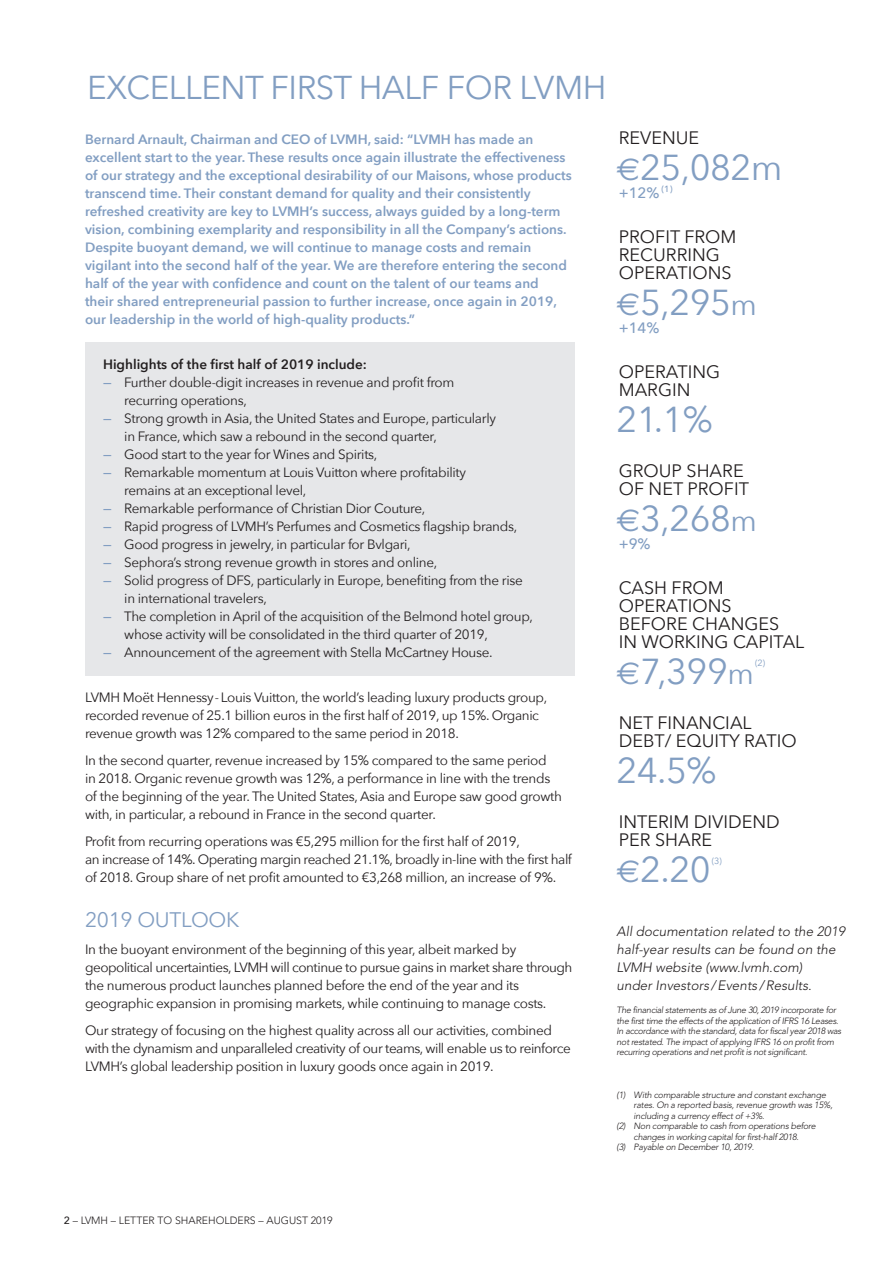
<style>
.page{position:relative;width:893px;height:1263px;background:#fff}
.page>*{position:absolute;margin:0;border:0;box-sizing:border-box;transform-origin:0 0}
.custom{font:36px "Avenir Next";letter-spacing:-.015em;color:#829ec2}
.t1{font:33px "Avenir Next";letter-spacing:-.015em;color:#829ec2}
.t2{font:21px "Avenir Next";letter-spacing:-.015em;color:#829ec2}
.custom-2{font:18px/18px "Avenir Next";color:#231f20}
.custom-3{font:500 15px "Avenir Next";color:#829ec2}
.custom-4{font:13.5px/18px "Avenir Next";letter-spacing:-.025em;color:#231f20}
.custom-5{font:600 13.5px/18px "Avenir Next";color:#829ec2}
.t3{font:300 13.5px/18px "Avenir";color:#231f20}
.t4{font:600 13.5px "Avenir Next";color:#231f20}
.t5{font:300 10.5px "Avenir";color:#231f20}
.t6{font:300 9px/10.5px "Avenir";letter-spacing:-.03em;color:#231f20}
.sup{font:9px "Avenir Next";color:#829ec2}
.sup-2{font:500 9px "Avenir Next";color:#829ec2}
.s1{font-weight:500;font-size:14.25px;color:#829ec2}
.s2{font-family:"Euro Sans";font-size:31.5px}
.s3{font-size:30px}
.s4{font-family:"Avenir Next";font-weight:500}
</style>
<div class="page">
<div style="left:85px;top:342px;width:489px;height:333px;background:#e6e7e9"></div>
<h2 class="t1" style="left:87px;top:60px;width:521px">EXCELLENT FIRST HALF FOR LVMH</h2>
<p class="custom-5" style="left:85px;top:130px;width:488px">Bernard Arnault, Chairman and CEO of LVMH, said: “LVMH has made an excellent start to the year. These results once again illustrate the effectiveness of our strategy and the exceptional desirability of our Maisons, whose products transcend time. Their constant demand for quality and their consistently refreshed creativity are key to LVMH’s success, always guided by a long-term vision, combining exemplarity and responsibility in all the Company’s actions.<br>Despite buoyant demand, we will continue to manage costs and remain vigilant into the second half of the year. We are therefore entering the second half of the year with confidence and count on the talent of our teams and<br>their shared entrepreneurial passion to further increase, once again in 2019, our leadership in the world of high-quality products.”</p>
<p class="t4" style="left:103px;top:353px;width:265px">Highlights of the first half of 2019 include:</p>
<p class="custom-4" style="left:124px;top:373px;width:332px;text-indent:-21px"><span class="s1">—</span> Further double-digit increases in revenue and profit from recurring operations,</p>
<p class="custom-4" style="left:124px;top:409px;width:373px;text-indent:-21px"><span class="s1">—</span> Strong growth in Asia, the United States and Europe, particularly in France, which saw a rebound in the second quarter,</p>
<p class="custom-4" style="left:103px;top:445px;width:276px"><span class="s1">—</span> Good start to the year for Wines and Spirits,</p>
<p class="custom-4" style="left:124px;top:463px;width:343px;text-indent:-21px"><span class="s1">—</span> Remarkable momentum at Louis Vuitton where profitability remains at an exceptional level,</p>
<p class="custom-4" style="left:103px;top:499px;width:324px"><span class="s1">—</span> Remarkable performance of Christian Dior Couture,</p>
<p class="custom-4" style="left:103px;top:517px;width:416px"><span class="s1">—</span> Rapid progress of LVMH’s Perfumes and Cosmetics flagship brands,</p>
<p class="custom-4" style="left:103px;top:535px;width:309px"><span class="s1">—</span> Good progress in jewelry, in particular for Bvlgari,</p>
<p class="custom-4" style="left:103px;top:553px;width:336px"><span class="s1">—</span> Sephora’s strong revenue growth in stores and online,</p>
<p class="custom-4" style="left:124px;top:571px;width:400px;text-indent:-21px"><span class="s1">—</span> Solid progress of DFS, particularly in Europe, benefiting from the rise in international travelers,</p>
<p class="custom-4" style="left:124px;top:607px;width:410px;text-indent:-21px"><span class="s1">—</span> The completion in April of the acquisition of the Belmond hotel group, whose activity will be consolidated in the third quarter of 2019,</p>
<p class="custom-4" style="left:103px;top:643px;width:391px"><span class="s1">—</span> Announcement of the agreement with Stella McCartney House.</p>
<p class="custom-4" style="left:85px;top:688px;width:464px">LVMH Moët Hennessy - Louis Vuitton, the world’s leading luxury products group, recorded revenue of 25.1 billion euros in the first half of 2019, up 15%. Organic revenue growth was 12% compared to the same period in 2018.</p>
<p class="custom-4" style="left:85px;top:751px;width:478px">In the second quarter, revenue increased by 15% compared to the same period<br>in 2018. Organic revenue growth was 12%, a performance in line with the trends of the beginning of the year. The United States, Asia and Europe saw good growth with, in particular, a rebound in France in the second quarter.</p>
<p class="custom-4" style="left:85px;top:832px;width:488px">Profit from recurring operations was €5,295 million for the first half of 2019,<br>an increase of 14%. Operating margin reached 21.1%, broadly in-line with the first half of 2018. Group share of net profit amounted to €3,268 million, an increase of 9%.</p>
<h3 class="t2" style="left:85px;top:902px;width:156px">2019 OUTLOOK</h3>
<p class="custom-4" style="left:85px;top:940px;width:489px">In the buoyant environment of the beginning of this year, albeit marked by geopolitical uncertainties, LVMH will continue to pursue gains in market share through the numerous product launches planned before the end of the year and its geographic expansion in promising markets, while continuing to manage costs.</p>
<p class="custom-4" style="left:85px;top:1021px;width:487px">Our strategy of focusing on the highest quality across all our activities, combined with the dynamism and unparalleled creativity of our teams, will enable us to reinforce<br>LVMH’s global leadership position in luxury goods once again in 2019.</p>
<p class="custom-2" style="left:619px;top:128px;width:82px">REVENUE</p>
<p class="custom" style="left:617px;top:137px;width:167px"><span class="s2">€</span>25,082m</p>
<p class="custom-3" style="left:619px;top:180px;width:42px">+12%</p>
<p class="sup-2" style="left:661px;top:181px;width:13px">(1)</p>
<p class="custom-2" style="left:619px;top:227px;width:119px">PROFIT FROM<br>RECURRING<br>OPERATIONS</p>
<p class="custom" style="left:617px;top:272px;width:142px"><span class="s2">€</span>5,295<span class="s3">m</span></p>
<p class="custom-3" style="left:619px;top:315px;width:42px">+14%</p>
<p class="custom-2" style="left:619px;top:362px;width:103px">OPERATING<br>MARGIN</p>
<p class="custom" style="left:617px;top:389px;width:98px">21.1%</p>
<p class="custom-2" style="left:619px;top:461px;width:132px">GROUP SHARE<br>OF NET PROFIT</p>
<p class="custom" style="left:617px;top:488px;width:142px"><span class="s2">€</span>3,268<span class="s3">m</span></p>
<p class="custom-3" style="left:619px;top:531px;width:33px">+ 9%</p>
<p class="custom-2" style="left:619px;top:578px;width:187px">CASH FROM<br>OPERATIONS<br>BEFORE CHANGES<br>IN WORKING CAPITAL</p>
<p class="custom" style="left:617px;top:641px;width:139px"><span class="s2">€</span>7,399<span class="s3">m</span></p>
<p class="sup" style="left:755px;top:655px;width:12px">(2)</p>
<p class="custom-2" style="left:619px;top:713px;width:179px">NET FINANCIAL<br>DEBT/ EQUITY RATIO</p>
<p class="custom" style="left:617px;top:740px;width:101px">24.5%</p>
<p class="custom-2" style="left:619px;top:812px;width:163px">INTERIM DIVIDEND<br>PER SHARE</p>
<p class="custom" style="left:617px;top:839px;width:96px"><span class="s2">€</span>2.20</p>
<p class="sup" style="left:712px;top:853px;width:12px">(3)</p>
<p class="t3" style="left:617px;top:922px;width:232px">All documentation related to the 2019 half-year results can be found on the LVMH website (www.lvmh.com)<br>under Investors/Events/Results.</p>
<p class="t6" style="left:617px;top:1005px;width:228px">The financialstatements as of June 30,2019 incorporate for the firsttime the effects of the application of IFRS 16 Leases.<br>In accordance with the standard, data for fiscal year 2018 was not restated. The impact of applying IFRS 16 on profit from recurring operations and netprofitis notsignificant.</p>
<p class="t6" style="left:617px;top:1089px;width:212px">(1) With comparable structure and constantexchange</p>
<p class="t6" style="left:634px;top:1100px;width:202px">rates.On a reported basis,revenue growth was 15%,</p>
<p class="t6" style="left:634px;top:1110px;width:134px">including a currency effectof +3%.</p>
<p class="t6" style="left:617px;top:1121px;width:202px">(2) Non comparable to cash from operations before</p>
<p class="t6" style="left:634px;top:1131px;width:168px">changes in working capitalforfirst-half 2018.</p>
<p class="t6" style="left:617px;top:1142px;width:140px">(3) Payable on December10,2019.</p>
<p class="t5" style="left:64px;top:1214px;width:270px"><span class="s4">2</span> – LVMH – LETTER TO SHAREHOLDERS – AUGUST 2019</p>
</div>
